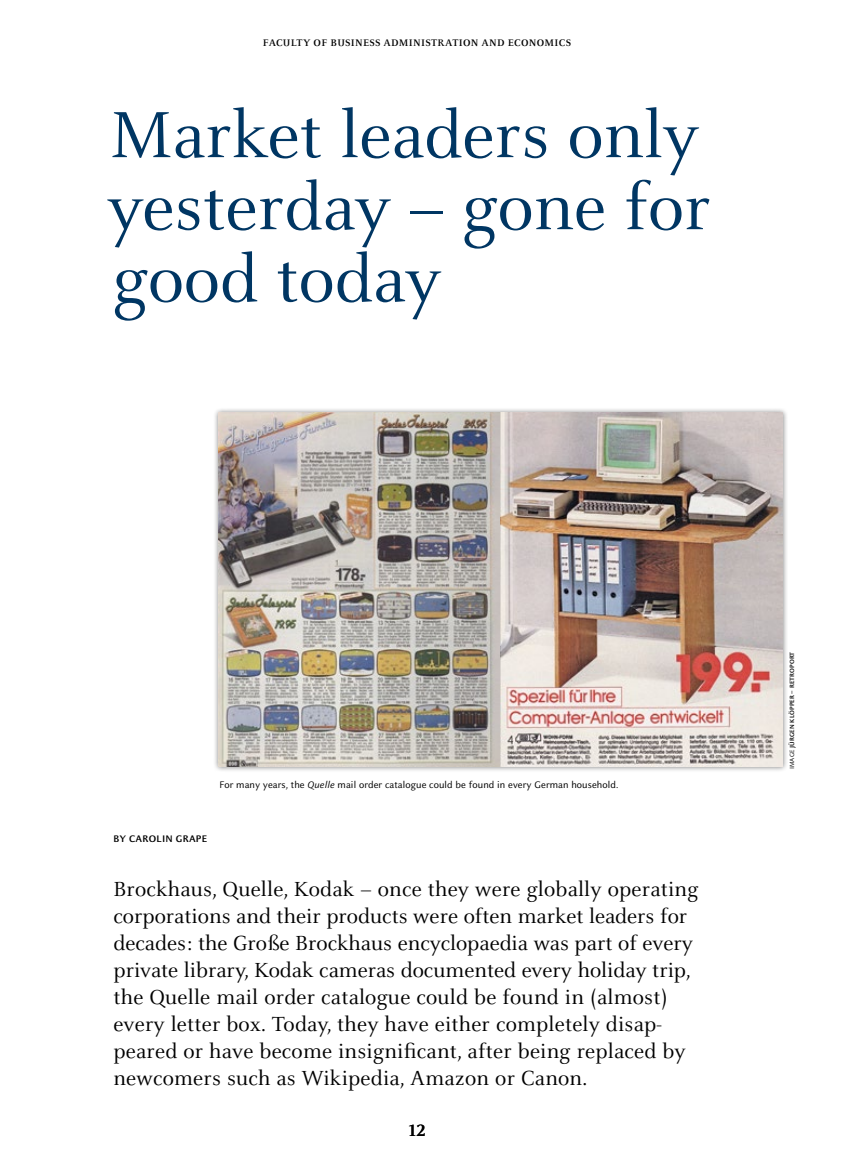
<style>
.page{position:relative;width:851px;height:1170px;background:#fff}
.page>*{position:absolute;margin:0;border:0;box-sizing:border-box;transform-origin:0 0}
.t1{font:72px/72px "Celeste Pro";color:#003663}
.t2{font:22.5px/27px "Celeste Pro";letter-spacing:.01em;color:#000}
.t3{font:700 18px "Celeste Pro";color:#000}
.t4{font:10.5px "Celeste Sans Pro";letter-spacing:.01em;color:#000}
.t5{font:700 10.5px "Celeste Pro";letter-spacing:.03em;color:#000}
.t6{font:700 10.5px "Celeste Sans Pro";letter-spacing:.02em;color:#000}
.t7{font:700 6.75px "Celeste Sans Pro";letter-spacing:.01em;color:#000}
.s1{font-style:italic}
.s2{font-weight:400}
</style>
<div class="page">
<div style="left:213px;top:407px;width:575px;height:365px;background:#000;opacity:.5"></div>
<img style="left:218px;top:412px;width:564px;height:354px">
<img style="left:353px;top:412px;width:147px;height:354px">
<p class="t5" style="left:263px;top:36px;width:309px">FACULTY OF BUSINESS ADMINISTRATION AND ECONOMICS</p>
<h1 class="t1" style="left:107px;top:98px;width:604px">Market leaders only yesterday – gone for good today</h1>
<p class="t4" style="left:219px;top:777px;width:400px">For many years, the <span class="s1">Quelle</span> mail order catalogue could be found in every German household.</p>
<p class="t6" style="left:113px;top:831px;width:95px">BY CAROLIN GRAPE</p>
<p class="t2" style="left:113px;top:874px;width:586px">Brockhaus, Quelle, Kodak – once they were globally operating corporations and their products were often market leaders for decades: the Große Brockhaus encyclopaedia was part of every private library, Kodak cameras documented every holiday trip, the Quelle mail order catalogue could be found in (almost) every letter box. Today, they have either completely disap&shy;peared or have become insignificant, after being replaced by newcomers such as Wikipedia, Amazon or Canon.</p>
<p class="t3" style="left:408px;top:1118px;width:18px">12</p>
<p class="t7" style="left:787px;top:769px;width:119px;rotate:-90deg"><span class="s2">IMAGE</span> JÜRGEN KLÖPPER – RETROPORT</p>
</div>
